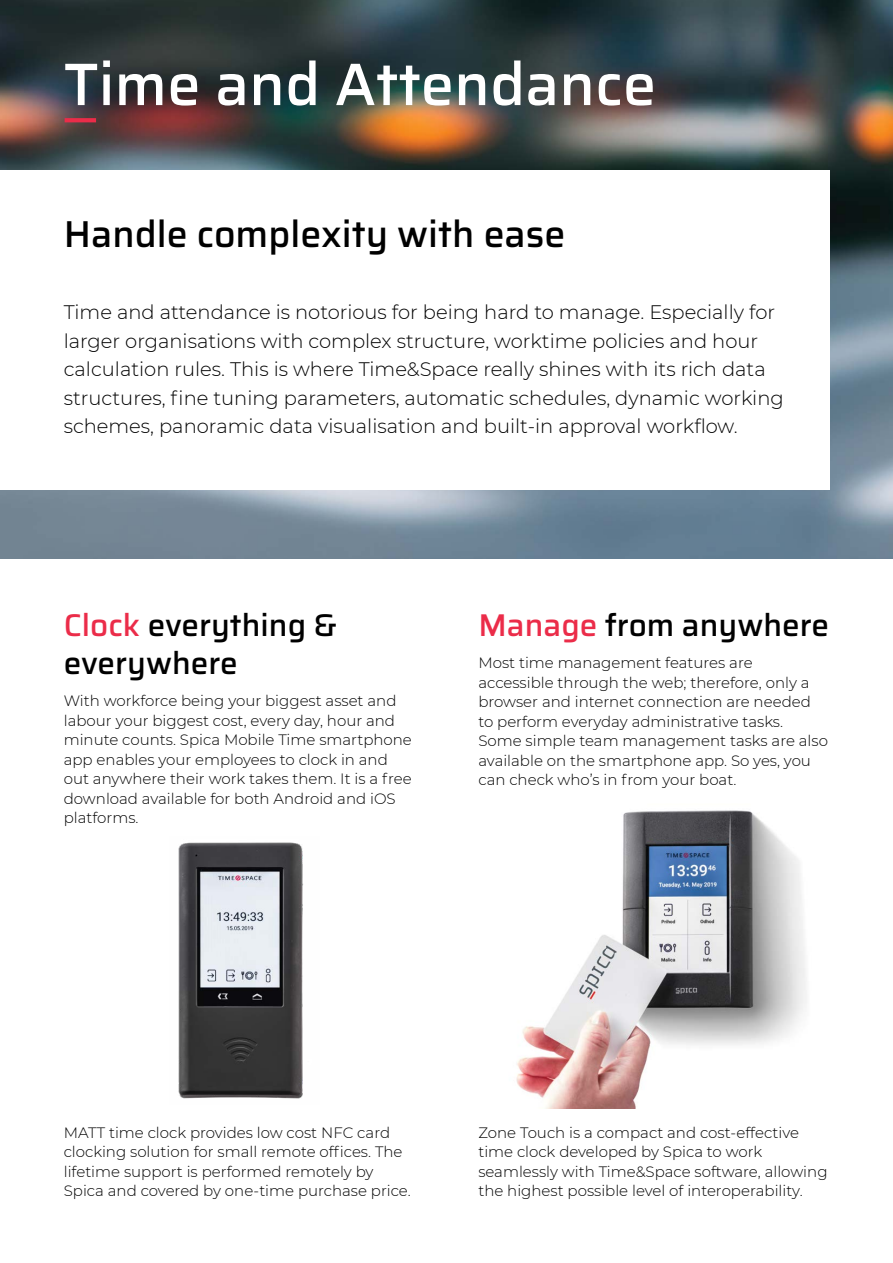
<style>
.page{position:relative;width:893px;height:1263px;background:#fff}
.page>*{position:absolute;margin:0;border:0;box-sizing:border-box;transform-origin:0 0}
.t1{font:500 60px "Saira";color:#fff}
.t2{font:500 37.5px "Saira";color:#000}
.t3{font:500 31.5px/37.8px "Saira";color:#000}
.t4{font:300 19.5px/28.5px "Montserrat";color:#000}
.t5{font:300 15px/19.5px "Montserrat";color:#000}
.s1{color:#eb2c49}
</style>
<div class="page">
<img style="left:0;top:0;width:893px;height:558px">
<img style="left:178px;top:842px;width:125px;height:257px">
<img style="left:516px;top:810px;width:291px;height:298px">
<div style="left:0;top:170px;width:829px;height:319px;background:#fff"></div>
<svg style="left:65px;top:118px;width:31px;height:4px"></svg>
<h1 class="t1" style="left:64px;top:39px;width:594px">Time and Attendance</h1>
<h2 class="t2" style="left:64px;top:205px;width:503px">Handle complexity with ease</h2>
<p class="t4" style="left:64px;top:297px;width:721px">Time and attendance is notorious for being hard to manage. Especially for larger organisations with complex structure, worktime policies and hour calculation rules. This is where Time&amp;Space really shines with its rich data structures, fine tuning parameters, automatic schedules, dynamic working schemes, panoramic data visualisation and built-in approval workflow.</p>
<h3 class="t3" style="left:64px;top:606px;width:275px"><span class="s1">Clock</span> everything &amp; everywhere</h3>
<p class="t5" style="left:64px;top:690px;width:350px">With workforce being your biggest asset and labour your biggest cost, every day, hour and minute counts. Spica Mobile Time smartphone app enables your employees to clock in and out anywhere their work takes them. It is a free download available for both Android and iOS platforms.</p>
<h3 class="t3" style="left:478px;top:606px;width:352px"><span class="s1">Manage</span> from anywhere</h3>
<p class="t5" style="left:478px;top:653px;width:351px">Most time management features are accessible through the web; therefore, only a browser and internet connection are needed to perform everyday administrative tasks.<br>Some simple team management tasks are also available on the smartphone app. So yes, you can check who’s in from your boat.</p>
<p class="t5" style="left:64px;top:1122px;width:349px">MATT time clock provides low cost NFC card clocking solution for small remote offices. The lifetime support is performed remotely by Spica and covered by one-time purchase price.</p>
<p class="t5" style="left:478px;top:1122px;width:351px">Zone Touch is a compact and cost-effective time clock developed by Spica to work seamlessly with Time&amp;Space software, allowing the highest possible level of interoperability.</p>
</div>
